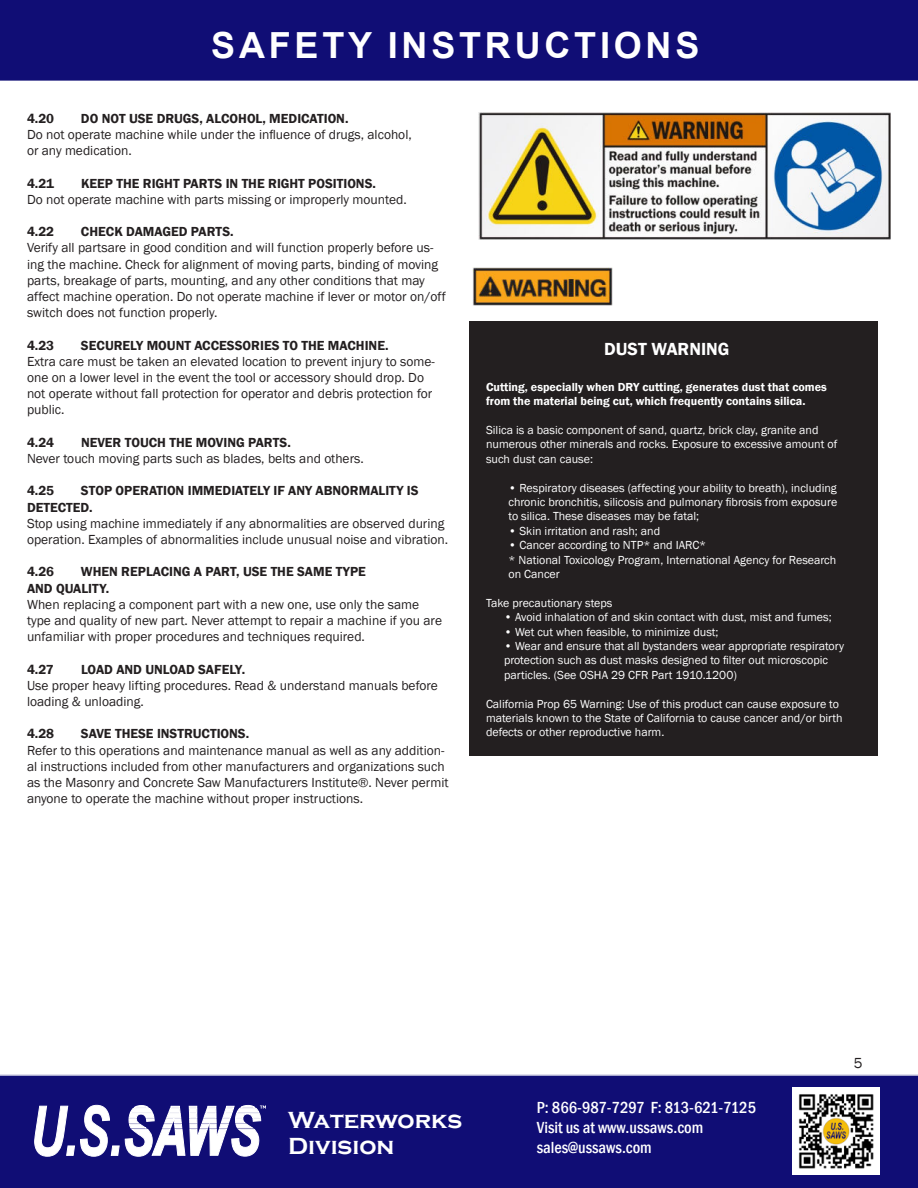
<style>
.page{position:relative;width:918px;height:1188px;background:#fff}
.page>*{position:absolute;margin:0;border:0;box-sizing:border-box;transform-origin:0 0}
.t1{font:700 36px "Arial";letter-spacing:.105em;color:#fff}
.t2{font:700 24px/25.3px "Copperplate Gothic";color:#fff}
.t3{font:600 18px "Franklin Gothic";color:#fff}
.t4{font:500 condensed 16.5px/19.8px "Franklin Gothic";color:#fff}
.t5{font:15px "Franklin Gothic";color:#231f20}
.t6{font:13.5px/16.2px "Franklin Gothic";color:#231f20}
.t7{font:600 13.5px/16.2px "Franklin Gothic";color:#231f20}
.t8{font:12px/14.4px "Franklin Gothic";color:#fff}
.t9{font:600 12px/14.4px "Franklin Gothic";color:#fff}
</style>
<div class="page">
<div style="left:0;top:0;width:918px;height:81px;background:#100d75"></div>
<div style="left:0;top:1074px;width:918px;height:114px;background:#100d75"></div>
<svg style="left:34px;top:1105px;width:232px;height:52px"></svg>
<div style="left:469px;top:321px;width:409px;height:434px;background:#231f20"></div>
<img style="left:473px;top:267px;width:139px;height:38px">
<img style="left:478px;top:112px;width:412px;height:127px">
<img style="left:793px;top:1088px;width:86px;height:87px">
<h1 class="t1" style="left:211px;top:24px;width:490px">SAFETY INSTRUCTIONS</h1>
<p class="t7" style="left:27px;top:111px;width:29px">4.20</p>
<p class="t7" style="left:81px;top:111px;width:269px">DO NOT USE DRUGS, ALCOHOL, MEDICATION.</p>
<p class="t6" style="left:27px;top:127px;width:386px">Do not operate machine while under the influence of drugs, alcohol, or any medication.</p>
<p class="t7" style="left:27px;top:176px;width:29px">4.21</p>
<p class="t7" style="left:81px;top:176px;width:297px">KEEP THE RIGHT PARTS IN THE RIGHT POSITIONS.</p>
<p class="t6" style="left:27px;top:192px;width:381px">Do not operate machine with parts missing or improperly mounted.</p>
<p class="t7" style="left:27px;top:224px;width:29px">4.22</p>
<p class="t7" style="left:81px;top:224px;width:154px">CHECK DAMAGED PARTS.</p>
<p class="t6" style="left:27px;top:241px;width:420px">Verify all partsare in good condition and will function properly before us&shy;ing the machine. Check for alignment of moving parts, binding of moving parts, breakage of parts, mounting, and any other conditions that may affect machine operation. Do not operate machine if lever or motor on/off switch does not function properly.</p>
<p class="t7" style="left:27px;top:338px;width:29px">4.23</p>
<p class="t7" style="left:81px;top:338px;width:309px">SECURELY MOUNT ACCESSORIES TO THE MACHINE.</p>
<p class="t6" style="left:27px;top:354px;width:409px">Extra care must be taken an elevated location to prevent injury to some&shy;one on a lower level in the event the tool or accessory should drop. Do not operate without fall protection for operator and debris protection for public.</p>
<p class="t7" style="left:27px;top:435px;width:29px">4.24</p>
<p class="t7" style="left:81px;top:435px;width:211px">NEVER TOUCH THE MOVING PARTS.</p>
<p class="t6" style="left:27px;top:451px;width:338px">Never touch moving parts such as blades, belts and others.</p>
<p class="t7" style="left:27px;top:483px;width:29px">4.25</p>
<p class="t7" style="left:27px;top:483px;width:393px;text-indent:54px">STOP OPERATION IMMEDIATELY IF ANY ABNORMALITY IS<br>DETECTED.</p>
<p class="t6" style="left:27px;top:516px;width:423px">Stop using machine immediately if any abnormalities are observed during operation. Examples of abnormalities include unusual noise and vibration.</p>
<p class="t7" style="left:27px;top:564px;width:29px">4.26</p>
<p class="t7" style="left:27px;top:564px;width:340px;text-indent:54px">WHEN REPLACING A PART, USE THE SAME TYPE<br>AND QUALITY.</p>
<p class="t6" style="left:27px;top:597px;width:417px">When replacing a component part with a new one, use only the same type and quality of new part. Never attempt to repair a machine if you are unfamiliar with proper procedures and techniques required.</p>
<p class="t7" style="left:27px;top:662px;width:28px">4.27</p>
<p class="t7" style="left:81px;top:662px;width:166px">LOAD AND UNLOAD SAFELY.</p>
<p class="t6" style="left:27px;top:678px;width:412px">Use proper heavy lifting procedures. Read &amp; understand manuals before loading &amp; unloading.</p>
<p class="t7" style="left:27px;top:726px;width:29px">4.28</p>
<p class="t7" style="left:81px;top:726px;width:170px">SAVE THESE INSTRUCTIONS.</p>
<p class="t6" style="left:27px;top:743px;width:423px">Refer to this operations and maintenance manual as well as any addition&shy;al instructions included from other manufacturers and organizations such as the Masonry and Concrete Saw Manufacturers Institute®. Never permit anyone to operate the machine without proper instructions.</p>
<h3 class="t3" style="left:604px;top:341px;width:127px">DUST WARNING</h3>
<p class="t9" style="left:486px;top:380px;width:342px">Cutting, especially when DRY cutting, generates dust that comes from the material being cut, which frequently contains silica.</p>
<p class="t8" style="left:486px;top:423px;width:353px">Silica is a basic component of sand, quartz, brick clay, granite and numerous other minerals and rocks. Exposure to excessive amount of such dust can cause:</p>
<p class="t8" style="left:509px;top:481px;width:330px;text-align:justify">• Respiratory diseases (affecting your ability to breath), including chronic bronchitis, silicosis and pulmonary fibrosis from exposure to silica. These diseases may be fatal;</p>
<p class="t8" style="left:509px;top:524px;width:153px">• Skin irritation and rash; and</p>
<p class="t8" style="left:509px;top:539px;width:329px">• Cancer according to NTP* and IARC*<br>* National Toxicology Program, International Agency for Research on Cancer</p>
<p class="t8" style="left:486px;top:596px;width:128px">Take precautionary steps</p>
<p class="t8" style="left:504px;top:611px;width:329px">• Avoid inhalation of and skin contact with dust, mist and fumes;</p>
<p class="t8" style="left:504px;top:625px;width:216px">• Wet cut when feasible, to minimize dust;</p>
<p class="t8" style="left:504px;top:639px;width:342px">• Wear and ensure that all bystanders wear appropriate respiratory protection such as dust masks designed to filter out microscopic particles. (See OSHA 29 CFR Part 1910.1200)</p>
<p class="t8" style="left:486px;top:697px;width:358px">California Prop 65 Warning: Use of this product can cause exposure to materials known to the State of California to cause cancer and/or birth defects or other reproductive harm.</p>
<h2 class="t2" style="left:288px;top:1107px;width:176px">Waterworks<br>Division</h2>
<p class="t4" style="left:537px;top:1098px;width:221px">P: 866-987-7297 F: 813-621-7125<br>Visit us at www.ussaws.com sales@ussaws.com</p>
<p class="t5" style="left:854px;top:1057px;width:10px">5</p>
</div>
